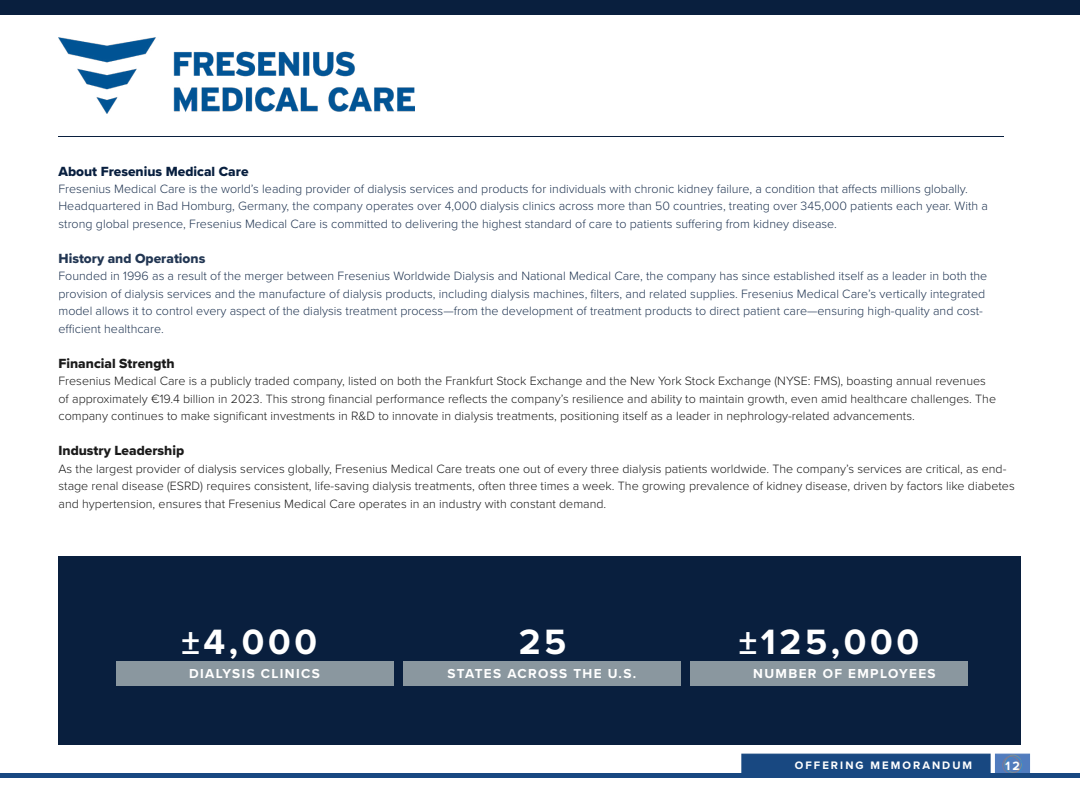
<style>
.page{position:relative;width:1080px;height:810px;background:#fff}
.page>*{position:absolute;margin:0;border:0;box-sizing:border-box;transform-origin:0 0}
.t1{font:700 36.5px "Proxima Nova";letter-spacing:.1em;color:#fff}
.t2{font:13.75px "Proxima Nova Extrabld";color:#081f3f}
.t3{font:13.75px "Proxima Nova Extrabld";color:#000}
.t4{font:700 13.5px "Proxima Nova";letter-spacing:.1em;color:#fff}
.t5{font:300 12.5px/17.5px "Proxima Nova";color:#081f3f}
.t6{font:300 12.5px/17.5px "Proxima Nova";color:#000}
.t7{font:700 12.5px "Proxima Nova";color:#fff}
.t8{font:700 11.25px "Proxima Nova";letter-spacing:.18em;color:#fff}
.s1{font-size:36.62px}
</style>
<div class="page">
<div style="left:0;top:0;width:1080px;height:14px;background:#091f3e"></div>
<hr style="left:58px;top:136px;width:946px;height:1px;background:#091f3e">
<div style="left:58px;top:556px;width:964px;height:189px;background:#091f3e"></div>
<div style="left:403px;top:661px;width:278px;height:25px;background:#8a979f"></div>
<div style="left:690px;top:661px;width:278px;height:25px;background:#8a979f"></div>
<div style="left:116px;top:661px;width:277px;height:25px;background:#8a979f"></div>
<div style="left:741px;top:754px;width:250px;height:22px;background:#184881"></div>
<div style="left:995px;top:754px;width:35px;height:22px;background:#517cbe"></div>
<div style="left:1004px;top:755px;width:18px;height:18px;border:1px solid #fbc80a;border-radius:50%"></div>
<div style="left:1005px;top:757px;width:18px;height:18px;border:1px solid #0aaee6;border-radius:50%"></div>
<div style="left:1002px;top:756px;width:18px;height:18px;border:1px solid #f87121;border-radius:50%"></div>
<div style="left:0;top:773px;width:1080px;height:5px;background:#184881"></div>
<img style="left:59px;top:37px;width:356px;height:77px">
<p class="t2" style="left:58px;top:161px;width:192px">About Fresenius Medical Care</p>
<p class="t5" style="left:58px;top:179px;width:931px">Fresenius Medical Care is the world’s leading provider of dialysis services and products for individuals with chronic kidney failure, a condition that affects millions globally.<br>Headquartered in Bad Homburg, Germany, the company operates over 4,000 dialysis clinics across more than 50 countries, treating over 345,000 patients each year. With a strong global presence, Fresenius Medical Care is committed to delivering the highest standard of care to patients suffering from kidney disease.</p>
<p class="t2" style="left:58px;top:248px;width:148px">History and Operations</p>
<p class="t5" style="left:59px;top:266px;width:930px">Founded in 1996 as a result of the merger between Fresenius Worldwide Dialysis and National Medical Care, the company has since established itself as a leader in both the provision of dialysis services and the manufacture of dialysis products, including dialysis machines, filters, and related supplies. Fresenius Medical Care’s vertically integrated model allows it to control every aspect of the dialysis treatment process—from the development of treatment products to direct patient care—ensuring high-quality and cost&shy;efficient healthcare.</p>
<p class="t3" style="left:58px;top:353px;width:118px">Financial Strength</p>
<p class="t6" style="left:59px;top:371px;width:939px">Fresenius Medical Care is a publicly traded company, listed on both the Frankfurt Stock Exchange and the New York Stock Exchange (NYSE: FMS), boasting annual revenues of approximately €19.4 billion in 2023. This strong financial performance reflects the company’s resilience and ability to maintain growth, even amid healthcare challenges. The company continues to make significant investments in R&amp;D to innovate in dialysis treatments, positioning itself as a leader in nephrology-related advancements.</p>
<p class="t3" style="left:58px;top:440px;width:127px">Industry Leadership</p>
<p class="t6" style="left:58px;top:459px;width:958px">As the largest provider of dialysis services globally, Fresenius Medical Care treats one out of every three dialysis patients worldwide. The company’s services are critical, as end&shy;stage renal disease (ESRD) requires consistent, life-saving dialysis treatments, often three times a week. The growing prevalence of kidney disease, driven by factors like diabetes and hypertension, ensures that Fresenius Medical Care operates in an industry with constant demand.</p>
<h1 class="t1" style="left:181px;top:614px;width:137px">±4,000</h1>
<p class="t4" style="left:189px;top:663px;width:132px">DIALYSIS CLINICS</p>
<h1 class="t1" style="left:519px;top:614px;width:49px">25</h1>
<p class="t4" style="left:447px;top:663px;width:190px">STATES ACROSS THE U.S.</p>
<h1 class="t1" style="left:739px;top:614px;width:182px">±125<span class="s1">,000</span></h1>
<p class="t4" style="left:753px;top:663px;width:184px">NUMBER OF EMPLOYEES</p>
<p class="t8" style="left:795px;top:756px;width:179px">OFFERING MEMORANDUM</p>
<p class="t7" style="left:1005px;top:756px;width:16px">12</p>
</div>
